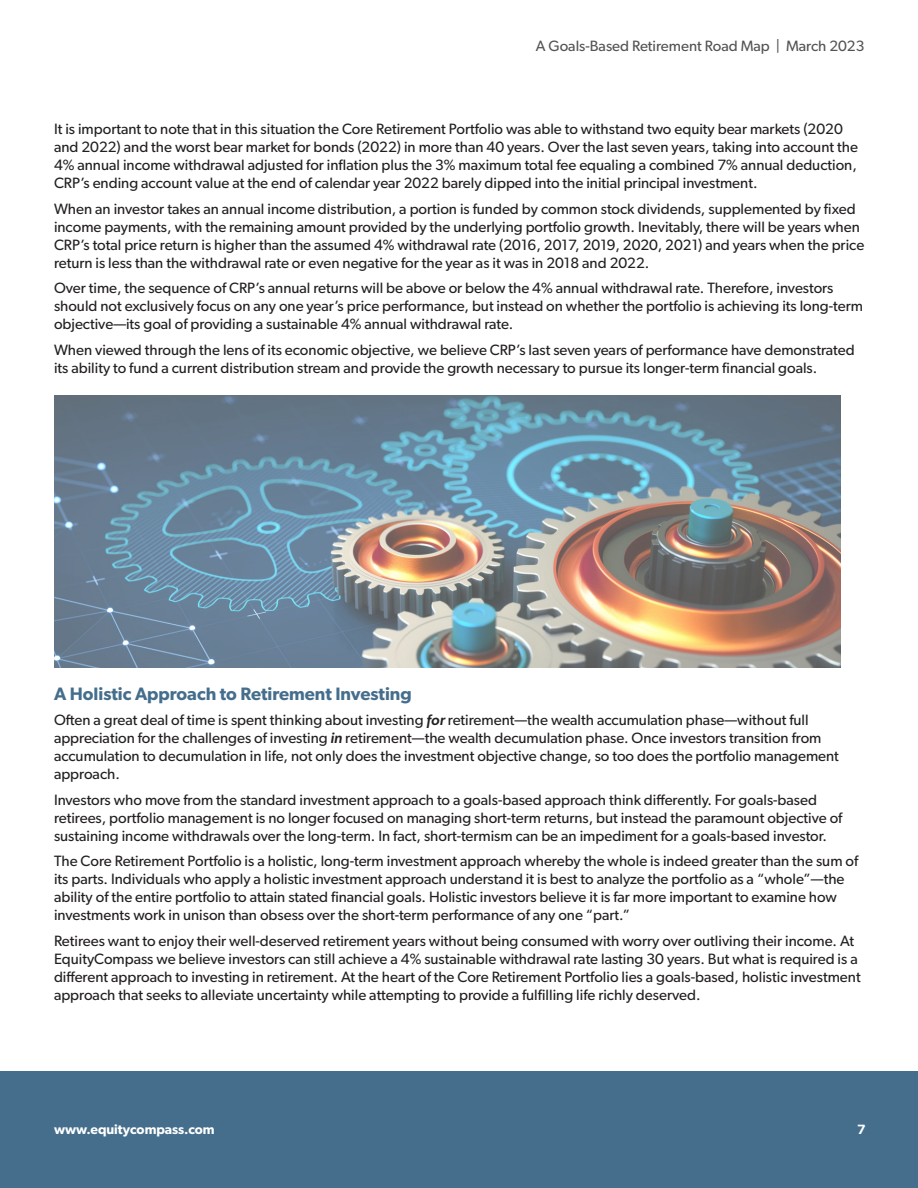
<style>
.page{position:relative;width:918px;height:1188px;background:#fff}
.page>*{position:absolute;margin:0;border:0;box-sizing:border-box;transform-origin:0 0}
.About_Us_Body{font:600 18px "Gibson";color:#456e8c}
.About_Us_Body-2{font:15px/18px "Gibson";color:#231f20}
.About_Us_Body-3{font:15px "Gibson";color:#535355}
.t1{font:600 13.5px "Gibson";color:#fff}
.s1{font-weight:500;font-style:italic}
</style>
<div class="page">
<div style="left:0;top:1071px;width:918px;height:117px;background:#456e8c"></div>
<img style="left:54px;top:396px;width:786px;height:271px">
<p class="About_Us_Body-3" style="left:536px;top:37px;width:330px">A Goals-Based Retirement Road Map | March 2023</p>
<p class="About_Us_Body-2" style="left:54px;top:120px;width:805px">It is important to note that in this situation the Core Retirement Portfolio was able to withstand two equity bear markets (2020 and 2022) and the worst bear market for bonds (2022) in more than 40 years. Over the last seven years, taking into account the 4% annual income withdrawal adjusted for inflation plus the 3% maximum total fee equaling a combined 7% annual deduction, CRP’s ending account value at the end of calendar year 2022 barely dipped into the initial principal investment.</p>
<p class="About_Us_Body-2" style="left:54px;top:199px;width:812px">When an investor takes an annual income distribution, a portion is funded by common stock dividends, supplemented by fixed income payments, with the remaining amount provided by the underlying portfolio growth. Inevitably, there will be years when CRP’s total price return is higher than the assumed 4% withdrawal rate (2016, 2017, 2019, 2020, 2021) and years when the price return is less than the withdrawal rate or even negative for the year as it was in 2018 and 2022.</p>
<p class="About_Us_Body-2" style="left:54px;top:279px;width:810px">Over time, the sequence of CRP’s annual returns will be above or below the 4% annual withdrawal rate. Therefore, investors should not exclusively focus on any one year’s price performance, but instead on whether the portfolio is achieving its long-term objective—its goal of providing a sustainable 4% annual withdrawal rate.</p>
<p class="About_Us_Body-2" style="left:54px;top:340px;width:802px">When viewed through the lens of its economic objective, we believe CRP’s last seven years of performance have demonstrated its ability to fund a current distribution stream and provide the growth necessary to pursue its longer-term financial goals.</p>
<p class="About_Us_Body" style="left:54px;top:683px;width:359px">A Holistic Approach to Retirement Investing</p>
<p class="About_Us_Body-2" style="left:54px;top:711px;width:786px">Often a great deal of time is spent thinking about investing <span class="s1">for</span> retirement—the wealth accumulation phase—without full appreciation for the challenges of investing <span class="s1">in</span> retirement—the wealth decumulation phase. Once investors transition from accumulation to decumulation in life, not only does the investment objective change, so too does the portfolio management approach.</p>
<p class="About_Us_Body-2" style="left:54px;top:790px;width:790px">Investors who move from the standard investment approach to a goals-based approach think differently. For goals-based retirees, portfolio management is no longer focused on managing short-term returns, but instead the paramount objective of sustaining income withdrawals over the long-term. In fact, short-termism can be an impediment for a goals-based investor.</p>
<p class="About_Us_Body-2" style="left:54px;top:852px;width:806px">The Core Retirement Portfolio is a holistic, long-term investment approach whereby the whole is indeed greater than the sum of its parts. Individuals who apply a holistic investment approach understand it is best to analyze the portfolio as a “whole”—the ability of the entire portfolio to attain stated financial goals. Holistic investors believe it is far more important to examine how investments work in unison than obsess over the short-term performance of any one “part.”</p>
<p class="About_Us_Body-2" style="left:54px;top:931px;width:808px">Retirees want to enjoy their well-deserved retirement years without being consumed with worry over outliving their income. At EquityCompass we believe investors can still achieve a 4% sustainable withdrawal rate lasting 30 years. But what is required is a different approach to investing in retirement. At the heart of the Core Retirement Portfolio lies a goals-based, holistic investment approach that seeks to alleviate uncertainty while attempting to provide a fulfilling life richly deserved.</p>
<p class="t1" style="left:54px;top:1121px;width:162px">www.equitycompass.com</p>
<p class="t1" style="left:857px;top:1121px;width:10px">7</p>
</div>
